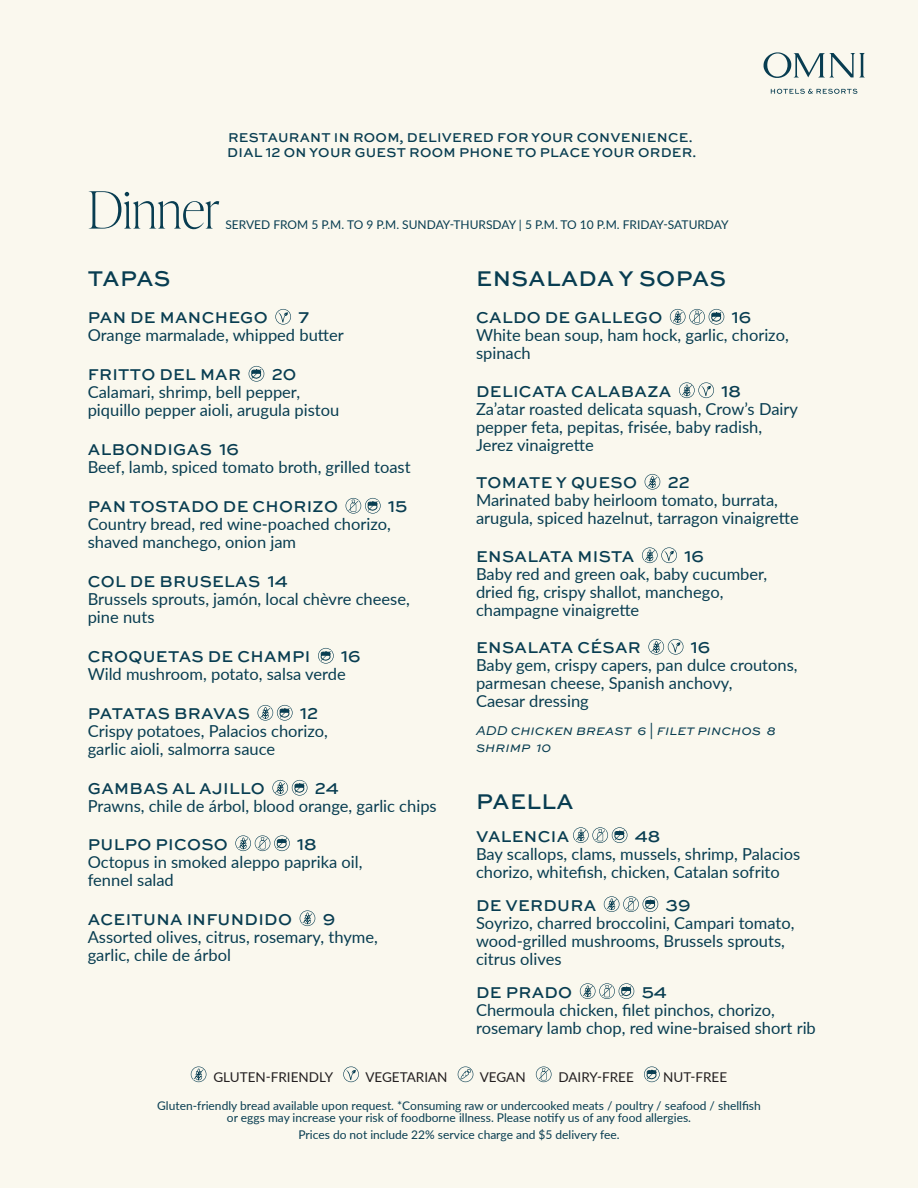
<style>
.page{position:relative;width:918px;height:1188px;background:#faf8ee}
.page>*{position:absolute;margin:0;border:0;box-sizing:border-box;transform-origin:0 0}
.t1{font:100 51.3px "Ivy Presto Display";color:#083d51}
.t2{font:500 22.5px "Sweet Sans Pro";letter-spacing:.02em;color:#083d51}
.t3{font:16.5px/18px "Lato";color:#083d51}
.t4{font:500 16.5px "Sweet Sans Pro";letter-spacing:.02em;color:#083d51}
.t5{font:500 16.5px "Sweet Sans Pro";letter-spacing:-.035em;color:#083d51}
.t6{font:500 13.5px/15px "Sweet Sans Pro";letter-spacing:.02em;color:#083d51}
.t7{font:13.5px "Lato";color:#231f20}
.t8{font:italic 13.5px/16.2px "Sweet Sans Pro";letter-spacing:-.01em;color:#083d51}
.t9{font:12px/12px "Lato";color:#083d51;text-align:center}
</style>
<div class="page">
<svg style="left:764px;top:52px;width:101px;height:26px"></svg>
<svg style="left:771px;top:89px;width:86px;height:5px"></svg>
<svg style="left:191px;top:1067px;width:15px;height:15px"></svg>
<svg style="left:343px;top:1067px;width:16px;height:15px"></svg>
<svg style="left:458px;top:1067px;width:15px;height:15px"></svg>
<svg style="left:536px;top:1067px;width:16px;height:15px"></svg>
<svg style="left:644px;top:1067px;width:16px;height:15px"></svg>
<svg style="left:275px;top:309px;width:16px;height:16px"></svg>
<svg style="left:249px;top:366px;width:15px;height:16px"></svg>
<svg style="left:346px;top:498px;width:35px;height:16px"></svg>
<svg style="left:318px;top:648px;width:16px;height:16px"></svg>
<svg style="left:258px;top:705px;width:35px;height:16px"></svg>
<svg style="left:272px;top:780px;width:35px;height:16px"></svg>
<svg style="left:235px;top:835px;width:55px;height:16px"></svg>
<svg style="left:300px;top:910px;width:15px;height:16px"></svg>
<svg style="left:670px;top:309px;width:54px;height:16px"></svg>
<svg style="left:679px;top:382px;width:35px;height:16px"></svg>
<svg style="left:645px;top:474px;width:15px;height:16px"></svg>
<svg style="left:642px;top:547px;width:35px;height:16px"></svg>
<svg style="left:648px;top:639px;width:35px;height:16px"></svg>
<svg style="left:573px;top:827px;width:54px;height:16px"></svg>
<svg style="left:604px;top:896px;width:54px;height:16px"></svg>
<svg style="left:580px;top:983px;width:54px;height:16px"></svg>
<p class="t6" style="left:227px;top:130px;width:471px">RESTAURANT IN ROOM, DELIVERED FOR YOUR CONVENIENCE.<br>DIAL 12 ON YOUR GUEST ROOM PHONE TO PLACE YOUR ORDER.</p>
<h1 class="t1" style="left:88px;top:173px;width:133px">Dinner</h1>
<p class="t9" style="left:225px;top:218px;width:505px">SERVED FROM 5 P.M. TO 9 P.M. SUNDAY-THURSDAY | 5 P.M. TO 10 P.M. FRIDAY-SATURDAY</p>
<h2 class="t2" style="left:88px;top:262px;width:84px">TAPAS</h2>
<p class="t4" style="left:88px;top:305px;width:181px">PAN DE MANCHEGO</p>
<p class="t4" style="left:298px;top:305px;width:12px">7</p>
<p class="t3" style="left:88px;top:325px;width:258px">Orange marmalade, whipped butter</p>
<p class="t4" style="left:88px;top:362px;width:155px">FRITTO DEL MAR</p>
<p class="t4" style="left:272px;top:362px;width:26px">20</p>
<p class="t3" style="left:88px;top:382px;width:253px">Calamari, shrimp, bell pepper, piquillo pepper aioli, arugula pistou</p>
<p class="t4" style="left:88px;top:437px;width:153px">ALBONDIGAS 16</p>
<p class="t3" style="left:88px;top:457px;width:324px">Beef, lamb, spiced tomato broth, grilled toast</p>
<p class="t4" style="left:88px;top:494px;width:252px">PAN TOSTADO DE CHORIZO</p>
<p class="t4" style="left:388px;top:494px;width:21px">15</p>
<p class="t3" style="left:88px;top:514px;width:305px">Country bread, red wine-poached chorizo, shaved manchego, onion jam</p>
<p class="t4" style="left:88px;top:569px;width:202px">COL DE BRUSELAS 14</p>
<p class="t3" style="left:88px;top:589px;width:324px">Brussels sprouts, jamón, local chèvre cheese, pine nuts</p>
<p class="t4" style="left:88px;top:644px;width:224px">CROQUETAS DE CHAMPI</p>
<p class="t4" style="left:341px;top:644px;width:21px">16</p>
<p class="t3" style="left:88px;top:664px;width:260px">Wild mushroom, potato, salsa verde</p>
<p class="t5" style="left:88px;top:701px;width:164px">PATATAS BRAVAS</p>
<p class="t4" style="left:300px;top:701px;width:20px">12</p>
<p class="t3" style="left:88px;top:721px;width:242px">Crispy potatoes, Palacios chorizo, garlic aioli, salmorra sauce</p>
<p class="t4" style="left:88px;top:776px;width:178px">GAMBAS AL AJILLO</p>
<p class="t4" style="left:315px;top:776px;width:26px">24</p>
<p class="t3" style="left:88px;top:796px;width:351px">Prawns, chile de árbol, blood orange, garlic chips</p>
<p class="t4" style="left:88px;top:832px;width:141px">PULPO PICOSO</p>
<p class="t4" style="left:297px;top:832px;width:21px">18</p>
<p class="t3" style="left:88px;top:852px;width:276px">Octopus in smoked aleppo paprika oil, fennel salad</p>
<p class="t4" style="left:88px;top:907px;width:206px">ACEITUNA INFUNDIDO</p>
<p class="t4" style="left:323px;top:907px;width:14px">9</p>
<p class="t3" style="left:88px;top:927px;width:292px">Assorted olives, citrus, rosemary, thyme, garlic, chile de árbol</p>
<h2 class="t2" style="left:476px;top:262px;width:251px">ENSALADA Y SOPAS</h2>
<p class="t4" style="left:476px;top:305px;width:188px">CALDO DE GALLEGO</p>
<p class="t4" style="left:732px;top:305px;width:21px">16</p>
<p class="t3" style="left:476px;top:325px;width:314px">White bean soup, ham hock, garlic, chorizo, spinach</p>
<p class="t4" style="left:476px;top:379px;width:197px">DELICATA CALABAZA</p>
<p class="t4" style="left:721px;top:379px;width:21px">18</p>
<p class="t3" style="left:476px;top:399px;width:324px">Za’atar roasted delicata squash, Crow’s Dairy pepper feta, pepitas, frisée, baby radish,<br>Jerez vinaigrette</p>
<p class="t4" style="left:476px;top:470px;width:162px">TOMATE Y QUESO</p>
<p class="t4" style="left:668px;top:470px;width:24px">22</p>
<p class="t3" style="left:476px;top:490px;width:324px">Marinated baby heirloom tomato, burrata, arugula, spiced hazelnut, tarragon vinaigrette</p>
<p class="t4" style="left:476px;top:544px;width:160px">ENSALATA MISTA</p>
<p class="t4" style="left:684px;top:544px;width:21px">16</p>
<p class="t3" style="left:476px;top:564px;width:293px">Baby red and green oak, baby cucumber, dried fig, crispy shallot, manchego, champagne vinaigrette</p>
<p class="t4" style="left:476px;top:635px;width:166px">ENSALATA CÉSAR</p>
<p class="t4" style="left:691px;top:635px;width:21px">16</p>
<p class="t3" style="left:476px;top:655px;width:323px">Baby gem, crispy capers, pan dulce croutons, parmesan cheese, Spanish anchovy,<br>Caesar dressing</p>
<p class="t8" style="left:476px;top:722px;width:302px">ADD chicken breast 6 | filet pinchos 8 shrimp 10</p>
<h2 class="t2" style="left:476px;top:784px;width:99px">PAELLA</h2>
<p class="t4" style="left:476px;top:824px;width:94px">VALENCIA</p>
<p class="t4" style="left:635px;top:824px;width:27px">48</p>
<p class="t3" style="left:476px;top:844px;width:326px">Bay scallops, clams, mussels, shrimp, Palacios chorizo, whitefish, chicken, Catalan sofrito</p>
<p class="t4" style="left:476px;top:893px;width:122px">DE VERDURA</p>
<p class="t4" style="left:666px;top:893px;width:26px">39</p>
<p class="t3" style="left:476px;top:913px;width:320px">Soyrizo, charred broccolini, Campari tomato, wood-grilled mushrooms, Brussels sprouts, citrus olives</p>
<p class="t4" style="left:476px;top:980px;width:98px">DE PRADO</p>
<p class="t4" style="left:642px;top:980px;width:27px">54</p>
<p class="t3" style="left:476px;top:1000px;width:341px">Chermoula chicken, filet pinchos, chorizo, rosemary lamb chop, red wine-braised short rib</p>
<p class="t7" style="left:213px;top:1068px;width:121px">GLUTEN-FRIENDLY</p>
<p class="t7" style="left:365px;top:1068px;width:84px">VEGETARIAN</p>
<p class="t7" style="left:480px;top:1068px;width:47px">VEGAN</p>
<p class="t7" style="left:558px;top:1068px;width:77px">DAIRY-FREE</p>
<p class="t7" style="left:663px;top:1068px;width:66px">NUT-FREE</p>
<p class="t9" style="left:157px;top:1099px;width:605px">Gluten-friendly bread available upon request. *Consuming raw or undercooked meats / poultry / seafood / shellfish or eggs may increase your risk of foodborne illness. Please notify us of any food allergies.</p>
<p class="t9" style="left:298px;top:1128px;width:323px">Prices do not include 22% service charge and $5 delivery fee.</p>
</div>
